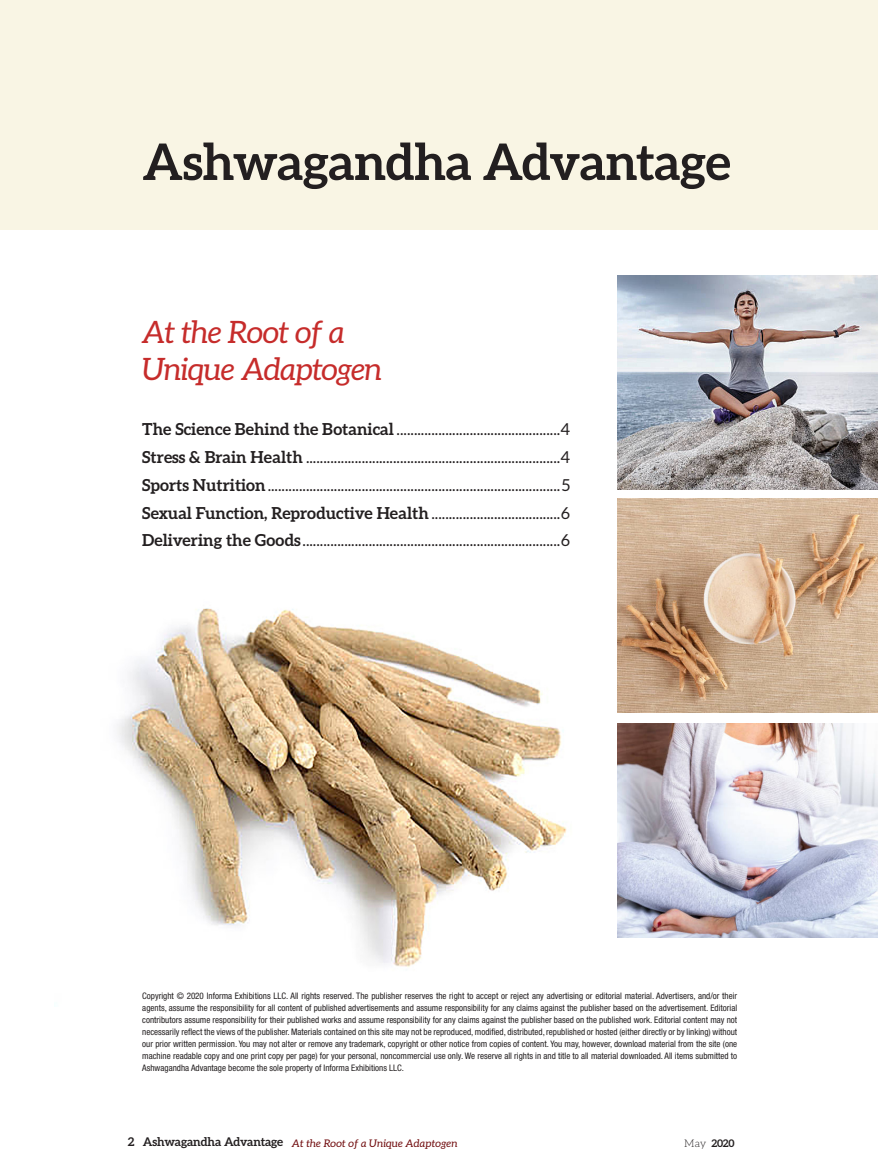
<style>
.page{position:relative;width:878px;height:1175px;background:#fff}
.page>*{position:absolute;margin:0;border:0;box-sizing:border-box;transform-origin:0 0}
.t1{font:700 50.4px "Aleo";letter-spacing:-.01em;color:#231f20}
.t2{font:italic 30.9px/37.3px "Aleo";letter-spacing:-.02em;color:#c62c2b}
.t3{font:16.5px "Aleo";color:#231f20}
.t4{font:700 12px "Aleo";letter-spacing:-.01em;color:#231f20}
.t5{font:italic 10.5px "Aleo";letter-spacing:.01em;color:#710d0f}
.t6{font:700 10.5px "Aleo";color:#231f20}
.t7{font:condensed 9px/12px "Helvetica Neue LT Std";color:#231f20;text-align:justify}
.s1{font-weight:700}
.s2{font-weight:300}
</style>
<div class="page">
<img style="left:117px;top:608px;width:537px;height:359px">
<div style="left:0;top:0;width:878px;height:229px;background:#f9f5e4"></div>
<img style="left:617px;top:276px;width:261px;height:213px">
<img style="left:617px;top:499px;width:261px;height:214px">
<img style="left:617px;top:723px;width:261px;height:214px">
<p class="t1" style="left:142px;top:133px;width:590px">Ashwagandha Advantage</p>
<p class="t2" style="left:142px;top:312px;width:242px">At the Root of a<br>Unique Adaptogen</p>
<p class="t3" style="left:142px;top:420px;width:429px"><span class="s1">The Science Behind the Botanical</span>...............................................4</p>
<p class="t3" style="left:142px;top:448px;width:429px"><span class="s1">Stress &amp; Brain Health</span> .........................................................................4</p>
<p class="t3" style="left:142px;top:476px;width:429px"><span class="s1">Sports Nutrition</span>....................................................................................5</p>
<p class="t3" style="left:142px;top:503px;width:429px"><span class="s1">Sexual Function, Reproductive Health</span>.....................................6</p>
<p class="t3" style="left:142px;top:531px;width:429px"><span class="s1">Delivering the Goods</span>..........................................................................6</p>
<p class="t7" style="left:142px;top:990px;width:596px">Copyright © 2020 Informa Exhibitions LLC. All rights reserved. The publisher reserves the right to accept or reject any advertising or editorial material. Advertisers, and/or their agents, assume the responsibility for all content of published advertisements and assume responsibility for any claims against the publisher based on the advertisement. Editorial contributors assume responsibility for their published works and assume responsibility for any claims against the publisher based on the published work. Editorial content may not necessarily reflect the views of the publisher. Materials contained on this site may not be reproduced, modified, distributed, republished or hosted (either directly or by linking) without our prior written permission. You may not alter or remove any trademark, copyright or other notice from copies of content. You may, however, download material from the site (one machine readable copy and one print copy per page) for your personal, noncommercial use only. We reserve all rights in and title to all material downloaded. All items submitted to Ashwagandha Advantage become the sole property of Informa Exhibitions LLC.</p>
<p class="t4" style="left:128px;top:1135px;width:157px">2 Ashwagandha Advantage</p>
<p class="t5" style="left:292px;top:1137px;width:167px">At the Root of a Unique Adaptogen</p>
<p class="t6" style="left:684px;top:1137px;width:52px"><span class="s2">May</span> 2020</p>
</div>
